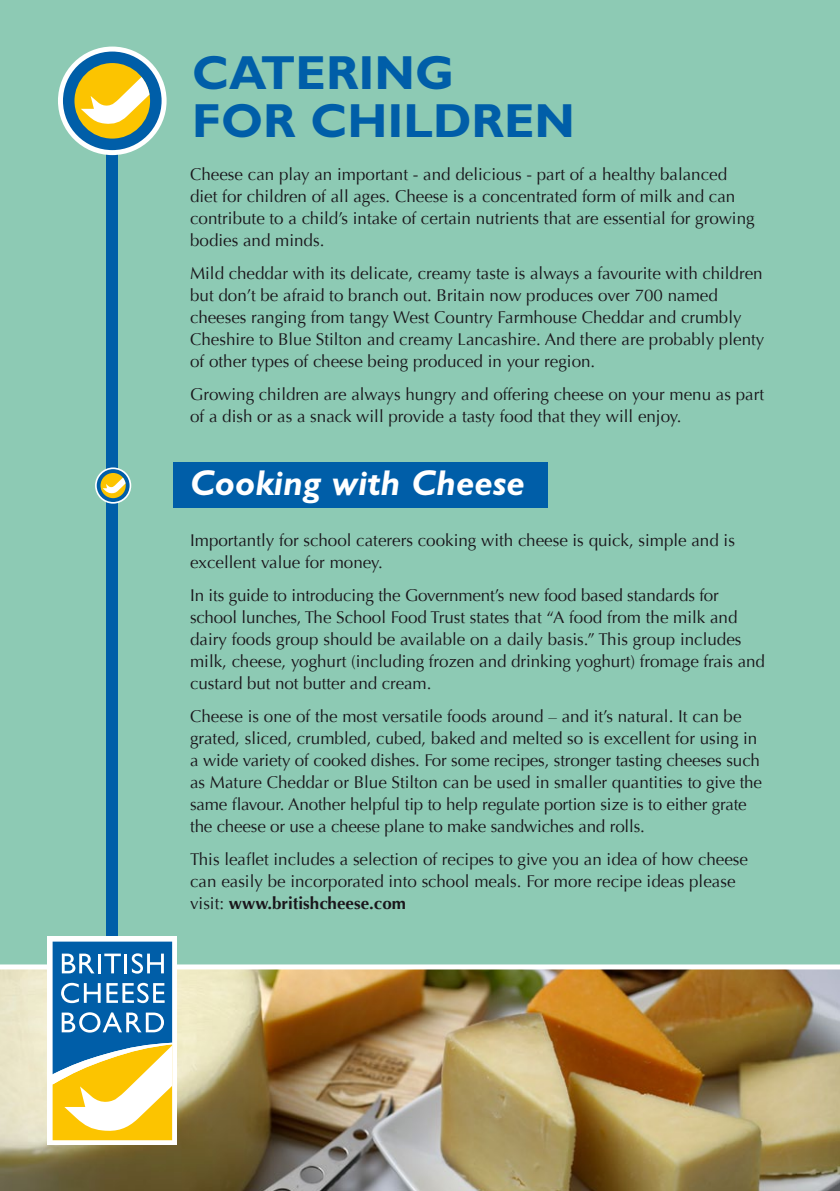
<style>
.page{position:relative;width:840px;height:1191px;background:#fff}
.page>*{position:absolute;margin:0;border:0;box-sizing:border-box;transform-origin:0 0}
.t1{font:700 48px/48px "Gill Sans";color:#005ea8}
.t2{font:italic 700 36px "Gill Sans";color:#fff}
.t3{font:17px/22px "Optima";color:#1a171c}
.s1{font-weight:700}
</style>
<div class="page">
<div style="left:0;top:0;width:839px;height:1191px;background:#8dcab4"></div>
<img style="left:0;top:969px;width:839px;height:222px">
<div style="left:0;top:964px;width:839px;height:5px;background:#fff"></div>
<div style="left:106px;top:248px;width:12px;height:700px;background:#005ea8"></div>
<svg style="left:48px;top:936px;width:129px;height:209px;fill:#fff"></svg>
<svg style="left:53px;top:941px;width:119px;height:199px"></svg>
<div style="left:106px;top:143px;width:12px;height:116px;background:#005ea8"></div>
<svg style="left:58px;top:47px;width:108px;height:108px;fill:#fff"></svg>
<div style="left:63px;top:52px;width:98px;height:98px;background:#005ea8;border-radius:50%"></div>
<div style="left:74px;top:63px;width:76px;height:76px;background:#fcc400;border-radius:50%"></div>
<svg style="left:81px;top:77px;width:68px;height:48px"></svg>
<svg style="left:95px;top:467px;width:36px;height:36px"></svg>
<div style="left:97px;top:469px;width:32px;height:33px;background:#005ea8;border-radius:50%"></div>
<svg style="left:100px;top:473px;width:26px;height:25px"></svg>
<svg style="left:103px;top:477px;width:22px;height:16px"></svg>
<div style="left:173px;top:462px;width:374px;height:45px;background:#005ea8"></div>
<h1 class="t1" style="left:192px;top:49px;width:384px">CATERING<br>FOR CHILDREN</h1>
<p class="t3" style="left:190px;top:163px;width:565px">Cheese can play an important - and delicious - part of a healthy balanced diet for children of all ages. Cheese is a concentrated form of milk and can contribute to a child’s intake of certain nutrients that are essential for growing bodies and minds.</p>
<p class="t3" style="left:190px;top:262px;width:575px">Mild cheddar with its delicate, creamy taste is always a favourite with children but don’t be afraid to branch out. Britain now produces over 700 named cheeses ranging from tangy West Country Farmhouse Cheddar and crumbly Cheshire to Blue Stilton and creamy Lancashire. And there are probably plenty of other types of cheese being produced in your region.</p>
<p class="t3" style="left:190px;top:383px;width:575px">Growing children are always hungry and offering cheese on your menu as part of a dish or as a snack will provide a tasty food that they will enjoy.</p>
<h2 class="t2" style="left:190px;top:462px;width:336px">Cooking with Cheese</h2>
<p class="t3" style="left:190px;top:529px;width:546px">Importantly for school caterers cooking with cheese is quick, simple and is excellent value for money.</p>
<p class="t3" style="left:190px;top:584px;width:576px">In its guide to introducing the Government’s new food based standards for school lunches, The School Food Trust states that “A food from the milk and dairy foods group should be available on a daily basis.” This group includes milk, cheese, yoghurt (including frozen and drinking yoghurt) fromage frais and custard but not butter and cream.</p>
<p class="t3" style="left:190px;top:705px;width:573px">Cheese is one of the most versatile foods around – and it’s natural. It can be grated, sliced, crumbled, cubed, baked and melted so is excellent for using in a wide variety of cooked dishes. For some recipes, stronger tasting cheeses such as Mature Cheddar or Blue Stilton can be used in smaller quantities to give the same flavour. Another helpful tip to help regulate portion size is to either grate the cheese or use a cheese plane to make sandwiches and rolls.</p>
<p class="t3" style="left:190px;top:848px;width:559px">This leaflet includes a selection of recipes to give you an idea of how cheese can easily be incorporated into school meals. For more recipe ideas please visit: <span class="s1">www.britishcheese.com</span></p>
</div>
